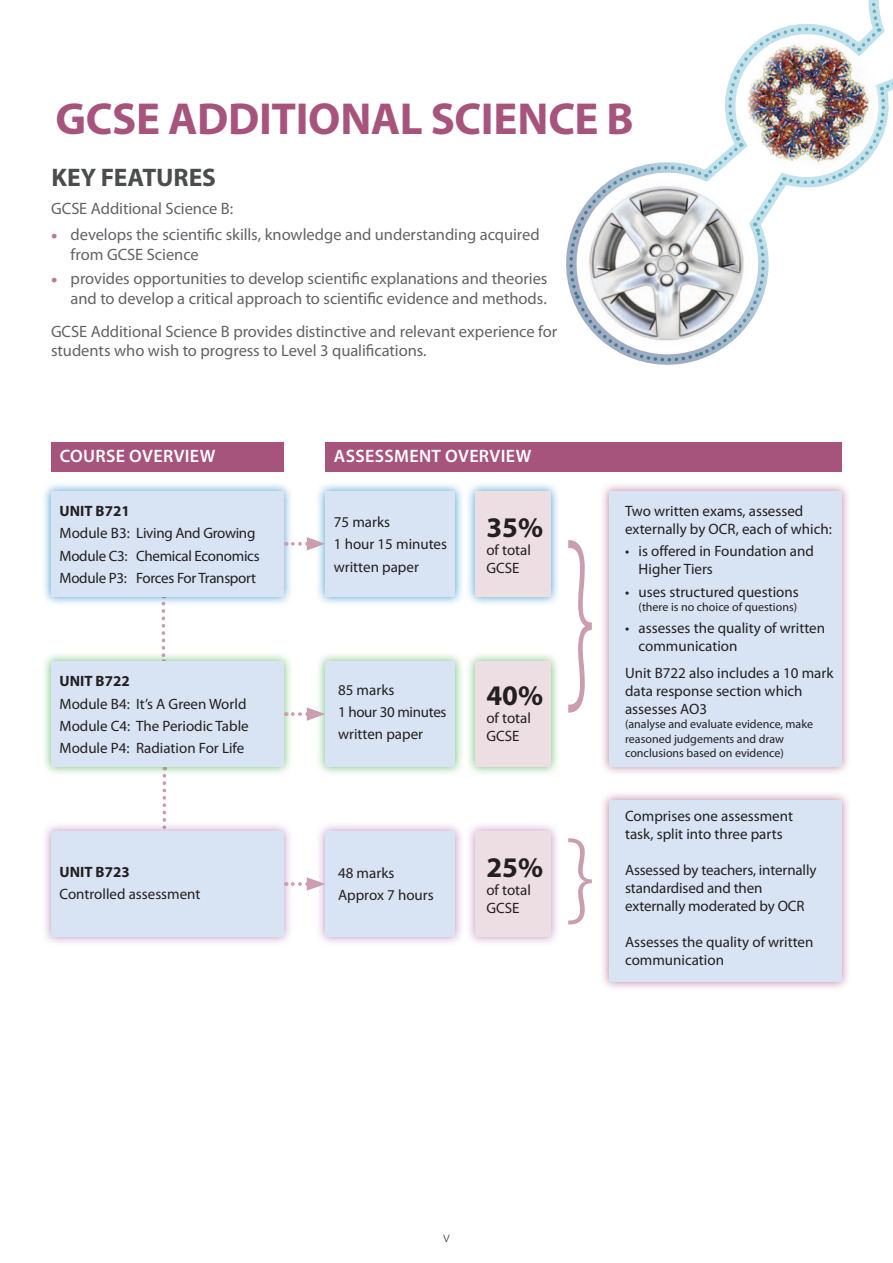
<style>
.page{position:relative;width:893px;height:1263px;background:#fff}
.page>*{position:absolute;margin:0;border:0;box-sizing:border-box;transform-origin:0 0}
.t1{font:300 216px "Myriad Pro";color:#cb9db1;scale:.5 1}
.t2{font:300 108px "Myriad Pro";color:#cb9db1}
.t3{font:700 45px "Myriad Pro";letter-spacing:-.01em;color:#a7547c}
.t4{font:700 28.5px "Myriad Pro";color:#231f20}
.t5{font:700 25.5px "Myriad Pro";color:#4b4c4d}
.t6{font:600 18px "Myriad Pro";letter-spacing:.02em;color:#fff}
.Bullet_9_Chemistry{font:16.5px/19.8px "Myriad Pro";letter-spacing:-.005em;color:#636366}
.Body_1{font:16.5px/19.8px "Myriad Pro";letter-spacing:-.005em;color:#636366}
.t7{font:15px/18px "Myriad Pro";color:#231f20}
.t8{font:15px "Myriad Pro";letter-spacing:-.02em;color:#231f20}
.t9{font:700 15px "Myriad Pro";color:#231f20}
.t10{font:300 15px "Myriad Pro";color:#231f20}
.t11{font:12px/14.4px "Myriad Pro";color:#231f20}
.s1{font-size:22.5px;color:#b87795}
</style>
<div class="page">
<svg style="left:162px;top:609px;width:3px;height:41px"></svg>
<svg style="left:162px;top:776px;width:4px;height:45px"></svg>
<div style="left:51px;top:442px;width:233px;height:30px;background:#a7547c"></div>
<div style="left:41px;top:481px;width:252px;height:125px;background:#0c7ec0;opacity:.75"></div>
<div style="left:51px;top:491px;width:233px;height:105px;background:#d8e4f3"></div>
<div style="left:41px;top:651px;width:252px;height:125px;background:#40ae49;opacity:.75"></div>
<div style="left:51px;top:661px;width:233px;height:105px;background:#d8e4f3"></div>
<div style="left:41px;top:821px;width:252px;height:125px;background:#ad6dad;opacity:.75"></div>
<div style="left:51px;top:831px;width:233px;height:105px;background:#d8e4f3"></div>
<div style="left:325px;top:442px;width:517px;height:30px;background:#a7547c"></div>
<div style="left:315px;top:481px;width:149px;height:125px;background:#0c7ec0;opacity:.75"></div>
<div style="left:325px;top:491px;width:130px;height:105px;background:#d8e4f3"></div>
<div style="left:315px;top:651px;width:149px;height:125px;background:#40ae49;opacity:.75"></div>
<div style="left:325px;top:661px;width:130px;height:105px;background:#d8e4f3"></div>
<div style="left:315px;top:821px;width:149px;height:125px;background:#ad6dad;opacity:.75"></div>
<div style="left:325px;top:831px;width:130px;height:105px;background:#d8e4f3"></div>
<div style="left:465px;top:481px;width:95px;height:125px;background:#0c7ec0;opacity:.75"></div>
<div style="left:475px;top:491px;width:76px;height:105px;background:#eddee4"></div>
<div style="left:599px;top:481px;width:252px;height:295px;background:#a7547c;opacity:.75"></div>
<div style="left:609px;top:491px;width:233px;height:275px;background:#d8e4f3"></div>
<div style="left:599px;top:790px;width:252px;height:201px;background:#a7547c;opacity:.75"></div>
<div style="left:609px;top:800px;width:233px;height:182px;background:#d8e4f3"></div>
<svg style="left:293px;top:537px;width:32px;height:13px"></svg>
<svg style="left:293px;top:707px;width:32px;height:14px"></svg>
<svg style="left:293px;top:877px;width:32px;height:14px"></svg>
<div style="left:465px;top:651px;width:95px;height:125px;background:#40ae49;opacity:.75"></div>
<div style="left:475px;top:661px;width:76px;height:105px;background:#eddee4"></div>
<div style="left:465px;top:821px;width:95px;height:125px;background:#ad6dad;opacity:.75"></div>
<div style="left:475px;top:831px;width:76px;height:105px;background:#eddee4"></div>
<svg style="left:566px;top:0;width:327px;height:365px"></svg>
<img style="left:583px;top:180px;width:167px;height:167px;border-radius:84px">
<img style="left:747px;top:38px;width:135px;height:129px">
<p class="t3" style="left:55px;top:89px;width:580px">GCSE ADDITIONAL SCIENCE B</p>
<p class="t5" style="left:51px;top:160px;width:166px">KEY FEATURES</p>
<p class="Body_1" style="left:51px;top:198px;width:184px">GCSE Additional Science B:</p>
<p class="Bullet_9_Chemistry" style="left:71px;top:224px;width:471px;text-indent:-20px"><span class="s1">•</span> develops the scientific skills, knowledge and understanding acquired from GCSE Science</p>
<p class="Bullet_9_Chemistry" style="left:51px;top:268px;width:498px;text-align:right"><span class="s1">•</span> provides opportunities to develop scientific explanations and theories and to develop a critical approach to scientific evidence and methods.</p>
<p class="Body_1" style="left:51px;top:321px;width:508px">GCSE Additional Science B provides distinctive and relevant experience for students who wish to progress to Level 3 qualifications.</p>
<p class="t6" style="left:60px;top:445px;width:157px">COURSE OVERVIEW</p>
<p class="t9" style="left:60px;top:501px;width:72px">UNIT B721</p>
<p class="t8" style="left:60px;top:524px;width:197px">Module B3: Living And Growing</p>
<p class="t8" style="left:60px;top:546px;width:202px">Module C3: Chemical Economics</p>
<p class="t8" style="left:60px;top:569px;width:198px">Module P3: Forces For Transport</p>
<p class="t9" style="left:60px;top:671px;width:72px">UNIT B722</p>
<p class="t7" style="left:60px;top:694px;width:188px">Module B4: It’s A Green World</p>
<p class="t7" style="left:60px;top:716px;width:191px">Module C4: The Periodic Table</p>
<p class="t7" style="left:60px;top:739px;width:186px">Module P4: Radiation For Life</p>
<p class="t9" style="left:60px;top:862px;width:72px">UNIT B723</p>
<p class="t7" style="left:60px;top:885px;width:142px">Controlled assessment</p>
<p class="t6" style="left:334px;top:445px;width:199px">ASSESSMENT OVERVIEW</p>
<p class="t7" style="left:334px;top:513px;width:58px">75 marks</p>
<p class="t7" style="left:334px;top:535px;width:115px">1 hour 15 minutes</p>
<p class="t7" style="left:334px;top:557px;width:87px">written paper</p>
<p class="t4" style="left:486px;top:509px;width:58px">35%</p>
<p class="t7" style="left:486px;top:541px;width:46px">of total<br>GCSE</p>
<p class="t7" style="left:338px;top:680px;width:58px">85 marks</p>
<p class="t8" style="left:338px;top:703px;width:110px">1 hour 30 minutes</p>
<p class="t7" style="left:338px;top:725px;width:87px">written paper</p>
<p class="t4" style="left:486px;top:677px;width:58px">40%</p>
<p class="t7" style="left:486px;top:709px;width:46px">of total<br>GCSE</p>
<p class="t1" style="left:566px;top:498px;width:59px">}</p>
<p class="t7" style="left:338px;top:863px;width:58px">48 marks</p>
<p class="t7" style="left:338px;top:885px;width:97px">Approx 7 hours</p>
<p class="t4" style="left:486px;top:848px;width:58px">25%</p>
<p class="t7" style="left:486px;top:880px;width:46px">of total<br>GCSE</p>
<p class="t2" style="left:566px;top:817px;width:30px">}</p>
<p class="t7" style="left:625px;top:502px;width:208px">Two written exams, assessed externally by OCR, each of which:</p>
<p class="t7" style="left:639px;top:542px;width:177px;text-indent:-14px">• is offered in Foundation and<br>Higher Tiers</p>
<p class="t7" style="left:625px;top:582px;width:175px">• uses structured questions</p>
<p class="t11" style="left:639px;top:600px;width:160px">(there is no choice of questions)</p>
<p class="t7" style="left:639px;top:619px;width:188px;text-indent:-14px">• assesses the quality of written communication</p>
<p class="t7" style="left:625px;top:664px;width:210px">Unit B722 also includes a 10 mark data response section which assesses AO3</p>
<p class="t11" style="left:625px;top:717px;width:189px">(analyse and evaluate evidence, make reasoned judgements and draw conclusions based on evidence)</p>
<p class="t7" style="left:625px;top:806px;width:169px">Comprises one assessment task, split into three parts</p>
<p class="t7" style="left:625px;top:860px;width:193px">Assessed by teachers, internally standardised and then externally moderated by OCR</p>
<p class="t7" style="left:625px;top:932px;width:190px">Assesses the quality of written communication</p>
<p class="t10" style="left:443px;top:1229px;width:8px">v</p>
</div>
